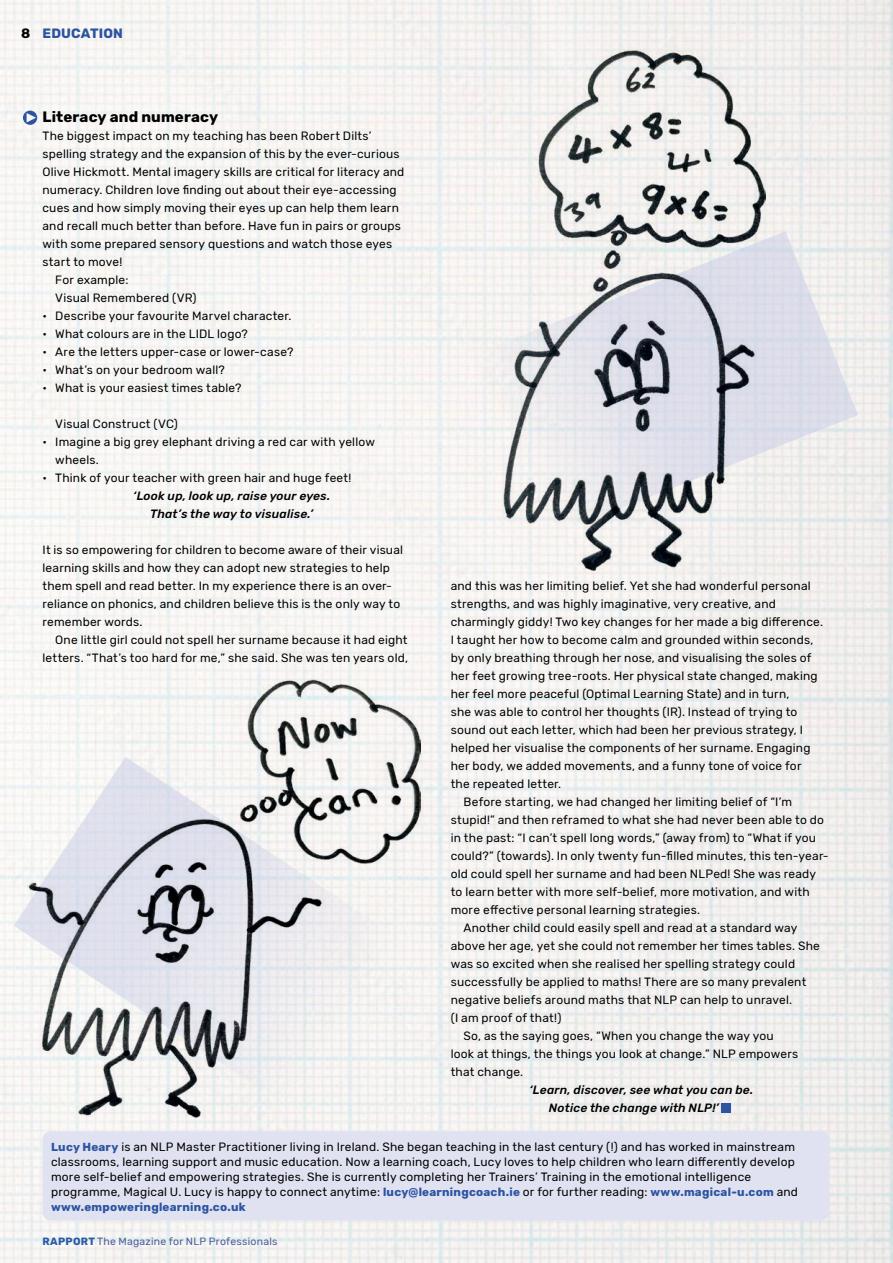
<style>
.page{position:relative;width:893px;height:1263px;background:#fff}
.page>*{position:absolute;margin:0;border:0;box-sizing:border-box;transform-origin:0 0}
.t1{font:700 15px "Rubik";letter-spacing:.01em;color:#000}
.t2{font:700 13.5px "Rubik";color:#2c54a1}
.t3{font:700 13.5px "Rubik";color:#000}
.t4{font:12px/18px "Rubik";letter-spacing:.015em;color:#000}
.t5{font:italic 500 12px/18px "Rubik";letter-spacing:.015em;color:#000;text-align:center}
.t6{font:700 11.7px "Rubik";letter-spacing:.02em;color:#2c54a1}
.t7{font:10.5px "Rubik";letter-spacing:.02em;color:#4a5b96}
.s1{font-weight:700;font-size:11.7px;color:#2c54a1}
.s2{font-weight:700;color:#295ca7}
</style>
<div class="page">
<img style="left:0;top:0;width:893px;height:1263px">
<svg style="left:461px;top:231px;width:397px;height:312px;fill:#eeedec"></svg>
<svg style="left:14px;top:757px;width:410px;height:366px;fill:#f5f4f2"></svg>
<img style="left:27px;top:679px;width:394px;height:438px">
<img style="left:503px;top:51px;width:263px;height:519px">
<div style="left:43px;top:1131px;width:786px;height:89px;background:#e0e2f1;border-radius:9px"></div>
<div style="left:722px;top:1103px;width:9px;height:9px;background:#2c54a1"></div>
<svg style="left:23px;top:111px;width:14px;height:14px"></svg>
<p class="t3" style="left:21px;top:26px;width:11px">8</p>
<p class="t2" style="left:43px;top:26px;width:39px">Education</p>
<p class="t1" style="left:43px;top:108px;width:177px">Literacy and numeracy</p>
<p class="t4" style="left:43px;top:127px;width:330px">The biggest impact on my teaching has been Robert Dilts’</p>
<p class="t4" style="left:43px;top:145px;width:359px">spelling strategy and the expansion of this by the ever-curious</p>
<p class="t4" style="left:43px;top:163px;width:363px">Olive Hickmott. Mental imagery skills are critical for literacy and</p>
<p class="t4" style="left:43px;top:181px;width:356px">numeracy. Children love finding out about their eye-accessing</p>
<p class="t4" style="left:43px;top:199px;width:358px">cues and how simply moving their eyes up can help them learn</p>
<p class="t4" style="left:43px;top:217px;width:360px">and recall much better than before. Have fun in pairs or groups</p>
<p class="t4" style="left:43px;top:235px;width:351px">with some prepared sensory questions and watch those eyes</p>
<p class="t4" style="left:43px;top:253px;width:81px">start to move!</p>
<p class="t4" style="left:55px;top:271px;width:75px">For example:</p>
<p class="t4" style="left:55px;top:289px;width:143px">Visual Remembered (VR)</p>
<p class="t4" style="left:43px;top:307px;width:250px">• Describe your favourite Marvel character.</p>
<p class="t4" style="left:43px;top:325px;width:207px">• What colours are in the LIDL logo?</p>
<p class="t4" style="left:43px;top:343px;width:252px">• Are the letters upper-case or lower-case?</p>
<p class="t4" style="left:43px;top:361px;width:184px">• What’s on your bedroom wall?</p>
<p class="t4" style="left:43px;top:379px;width:201px">• What is your easiest times table?</p>
<p class="t4" style="left:55px;top:415px;width:124px">Visual Construct (VC)</p>
<p class="t4" style="left:55px;top:433px;width:321px;text-indent:-13px">• Imagine a big grey elephant driving a red car with yellow wheels.</p>
<p class="t4" style="left:43px;top:469px;width:310px">• Think of your teacher with green hair and huge feet!</p>
<p class="t5" style="left:133px;top:488px;width:198px">‘Look up, look up, raise your eyes.<br>That’s the way to visualise.’</p>
<p class="t4" style="left:43px;top:541px;width:362px">It is so empowering for children to become aware of their visual learning skills and how they can adopt new strategies to help them spell and read better. In my experience there is an over&shy;reliance on phonics, and children believe this is the only way to remember words.</p>
<p class="t4" style="left:43px;top:631px;width:367px;text-align:right">One little girl could not spell her surname because it had eight letters. “That’s too hard for me,” she said. She was ten years old,</p>
<p class="t4" style="left:451px;top:577px;width:361px">and this was her limiting belief. Yet she had wonderful personal</p>
<p class="t4" style="left:451px;top:595px;width:327px">strengths, and was highly imaginative, very creative, and</p>
<p class="t4" style="left:451px;top:613px;width:374px">charmingly giddy! Two key changes for her made a big difference.</p>
<p class="t4" style="left:451px;top:631px;width:364px">I taught her how to become calm and grounded within seconds,</p>
<p class="t4" style="left:451px;top:649px;width:362px">by only breathing through her nose, and visualising the soles of</p>
<p class="t4" style="left:451px;top:667px;width:368px">her feet growing tree-roots. Her physical state changed, making</p>
<p class="t4" style="left:451px;top:685px;width:340px">her feel more peaceful (Optimal Learning State) and in turn,</p>
<p class="t4" style="left:451px;top:703px;width:348px">she was able to control her thoughts (IR). Instead of trying to</p>
<p class="t4" style="left:451px;top:721px;width:354px">sound out each letter, which had been her previous strategy, I</p>
<p class="t4" style="left:451px;top:739px;width:361px">helped her visualise the components of her surname. Engaging</p>
<p class="t4" style="left:451px;top:757px;width:352px">her body, we added movements, and a funny tone of voice for</p>
<p class="t4" style="left:451px;top:775px;width:112px">the repeated letter.</p>
<p class="t4" style="left:463px;top:793px;width:330px">Before starting, we had changed her limiting belief of “I’m</p>
<p class="t4" style="left:451px;top:811px;width:375px">stupid!” and then reframed to what she had never been able to do</p>
<p class="t4" style="left:451px;top:829px;width:367px">in the past: “I can’t spell long words,” (away from) to “What if you</p>
<p class="t4" style="left:451px;top:847px;width:379px">could?” (towards). In only twenty fun-filled minutes, this ten-year-</p>
<p class="t4" style="left:451px;top:865px;width:367px">old could spell her surname and had been NLPed! She was ready</p>
<p class="t4" style="left:451px;top:883px;width:360px">to learn better with more self-belief, more motivation, and with</p>
<p class="t4" style="left:451px;top:901px;width:251px">more effective personal learning strategies.</p>
<p class="t4" style="left:463px;top:919px;width:335px">Another child could easily spell and read at a standard way</p>
<p class="t4" style="left:451px;top:937px;width:371px">above her age, yet she could not remember her times tables. She</p>
<p class="t4" style="left:451px;top:955px;width:346px">was so excited when she realised her spelling strategy could</p>
<p class="t4" style="left:451px;top:973px;width:357px">successfully be applied to maths! There are so many prevalent</p>
<p class="t4" style="left:451px;top:991px;width:343px">negative beliefs around maths that NLP can help to unravel.</p>
<p class="t4" style="left:451px;top:1009px;width:112px">(I am proof of that!)</p>
<p class="t4" style="left:463px;top:1027px;width:312px">So, as the saying goes, “When you change the way you</p>
<p class="t4" style="left:451px;top:1045px;width:349px">look at things, the things you look at change.” NLP empowers</p>
<p class="t4" style="left:451px;top:1063px;width:74px">that change.</p>
<p class="t5" style="left:549px;top:1082px;width:206px;text-align:left;text-indent:-19px">‘Learn, discover, see what you can be.<br>Notice the change with NLP!’</p>
<p class="t4" style="left:51px;top:1140px;width:748px;line-height:15px"><span class="s1">Lucy Heary</span> is an NLP Master Practitioner living in Ireland. She began teaching in the last century (!) and has worked in mainstream classrooms, learning support and music education. Now a learning coach, Lucy loves to help children who learn differently develop more self-belief and empowering strategies. She is currently completing her Trainers’ Training in the emotional intelligence programme, Magical U. Lucy is happy to connect anytime: <span class="s1">lucy@learningcoach.ie</span> or for further reading: <span class="s1">www.magical-u.com</span> and</p>
<p class="t6" style="left:51px;top:1200px;width:196px">www.empoweringlearning.co.uk</p>
<p class="t7" style="left:43px;top:1235px;width:236px"><span class="s2">RAPPorT</span> The Magazine for NLP Professionals</p>
</div>
